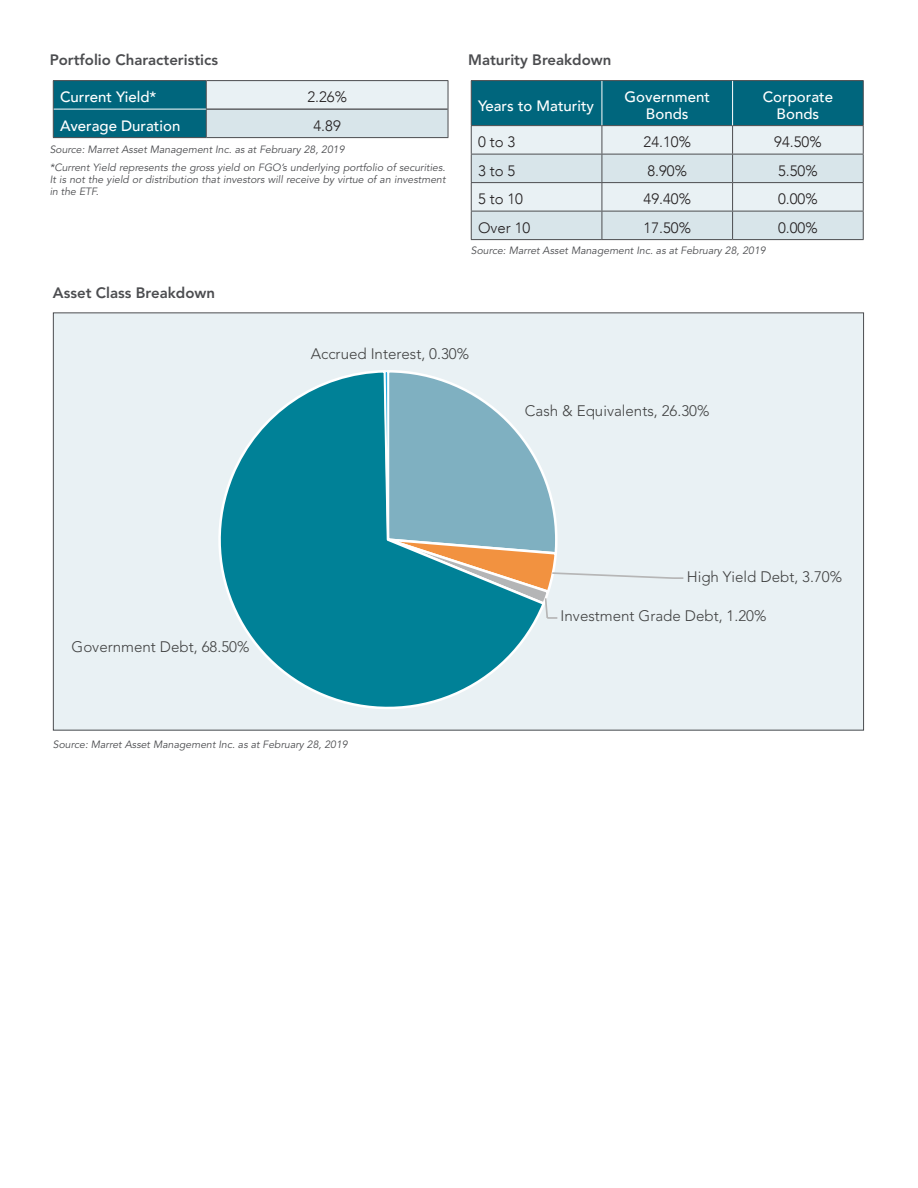
<style>
.page{position:relative;width:918px;height:1188px;background:#fff}
.page>*{position:absolute;margin:0;border:0;box-sizing:border-box;transform-origin:0 0}
.t1{font:300 15.15px "Avenir";color:#404141}
.t2{font:500 15px/16.5px "Avenir";color:#fff;text-align:center}
.t3{font:300 15px "Avenir";color:#231f20}
.t4{font:800 15px "Avenir LT Std";color:#4c4d50}
.t5{font:italic 10.5px/12px "Avenir LT Std";color:#4c4d50;text-align:justify}
</style>
<div class="page">
<div style="left:53px;top:313px;width:811px;height:417px;background:#e9f1f4"></div>
<svg style="left:218px;top:382px;width:107px;height:315px"></svg>
<svg style="left:325px;top:370px;width:359px;height:339px"></svg>
<svg style="left:471px;top:81px;width:393px;height:158px;background:#9ec1cb"></svg>
<hr style="left:471px;top:239px;width:131px;height:1px;background:#4c4d50">
<hr style="left:602px;top:239px;width:131px;height:1px;background:#4c4d50">
<hr style="left:733px;top:239px;width:131px;height:1px;background:#4c4d50">
<hr style="left:471px;top:80px;width:131px;height:1px;background:#4d4b4e">
<hr style="left:471px;top:81px;width:1px;height:44px;background:#4d4b4e">
<hr style="left:602px;top:80px;width:131px;height:1px;background:#4d4b4e">
<hr style="left:733px;top:80px;width:131px;height:1px;background:#4d4b4e">
<hr style="left:863px;top:81px;width:1px;height:44px;background:#4d4b4e">
<hr style="left:471px;top:125px;width:131px;height:1px;background:#4d4b4e">
<hr style="left:602px;top:125px;width:131px;height:1px;background:#4d4b4e">
<hr style="left:733px;top:125px;width:131px;height:1px;background:#4d4b4e">
<hr style="left:602px;top:81px;width:1px;height:44px;background:#fff">
<hr style="left:732px;top:81px;width:1px;height:44px;background:#fff">
<div style="left:206px;top:81px;width:242px;height:28px;background:#e9f1f4"></div>
<div style="left:206px;top:109px;width:242px;height:29px;background:#d8e5ea"></div>
<hr style="left:207px;top:109px;width:241px;height:1px;background:#231f20">
<hr style="left:53px;top:80px;width:153px;height:1px;background:#4c4d50">
<hr style="left:206px;top:80px;width:242px;height:1px;background:#4c4d50">
<div style="left:53px;top:81px;width:154px;height:56px;background:#00667d"></div>
<svg style="left:448px;top:81px;width:1px;height:56px"></svg>
<hr style="left:53px;top:137px;width:153px;height:1px;background:#4c4d50">
<hr style="left:206px;top:137px;width:242px;height:1px;background:#4c4d50">
<hr style="left:54px;top:109px;width:152px;height:1px;background:#fff">
<p class="t4" style="left:50px;top:51px;width:170px">Portfolio Characteristics</p>
<p class="t2" style="left:60px;top:88px;width:98px">Current Yield*</p>
<p class="t3" style="left:307px;top:88px;width:41px">2.26%</p>
<p class="t2" style="left:60px;top:117px;width:122px">Average Duration</p>
<p class="t3" style="left:314px;top:117px;width:29px">4.89</p>
<p class="t5" style="left:50px;top:143px;width:296px">Source: Marret Asset Management Inc. as at February 28, 2019</p>
<p class="t5" style="left:50px;top:162px;width:397px">*Current Yield represents the gross yield on FGO’s underlying portfolio of securities.<br>It is not the yield or distribution that investors will receive by virtue of an investment in the ETF.</p>
<p class="t4" style="left:53px;top:283px;width:164px">Asset Class Breakdown</p>
<p class="t4" style="left:468px;top:51px;width:145px">Maturity Breakdown</p>
<p class="t2" style="left:478px;top:96px;width:118px">Years to Maturity</p>
<p class="t2" style="left:625px;top:88px;width:87px">Government<br>Bonds</p>
<p class="t2" style="left:763px;top:88px;width:72px">Corporate<br>Bonds</p>
<p class="t3" style="left:478px;top:133px;width:39px">0 to 3</p>
<p class="t3" style="left:644px;top:133px;width:49px">24.10%</p>
<p class="t3" style="left:774px;top:133px;width:49px">94.50%</p>
<p class="t3" style="left:478px;top:162px;width:39px">3 to 5</p>
<p class="t3" style="left:647px;top:162px;width:41px">8.90%</p>
<p class="t3" style="left:778px;top:162px;width:41px">5.50%</p>
<p class="t3" style="left:478px;top:190px;width:47px">5 to 10</p>
<p class="t3" style="left:644px;top:190px;width:49px">49.40%</p>
<p class="t3" style="left:778px;top:190px;width:41px">0.00%</p>
<p class="t3" style="left:478px;top:219px;width:54px">Over 10</p>
<p class="t3" style="left:644px;top:219px;width:49px">17.50%</p>
<p class="t3" style="left:778px;top:219px;width:41px">0.00%</p>
<p class="t5" style="left:471px;top:245px;width:296px">Source: Marret Asset Management Inc. as at February 28, 2019</p>
<p class="t1" style="left:311px;top:345px;width:160px">Accrued Interest, 0.30%</p>
<p class="t1" style="left:525px;top:402px;width:186px">Cash &amp; Equivalents, 26.30%</p>
<p class="t1" style="left:72px;top:638px;width:179px">Government Debt, 68.50%</p>
<p class="t5" style="left:53px;top:738px;width:296px">Source: Marret Asset Management Inc. as at February 28, 2019</p>
<p class="t1" style="left:687px;top:567px;width:157px">High Yield Debt, 3.70%</p>
<p class="t1" style="left:561px;top:607px;width:207px">Investment Grade Debt, 1.20%</p>
</div>
